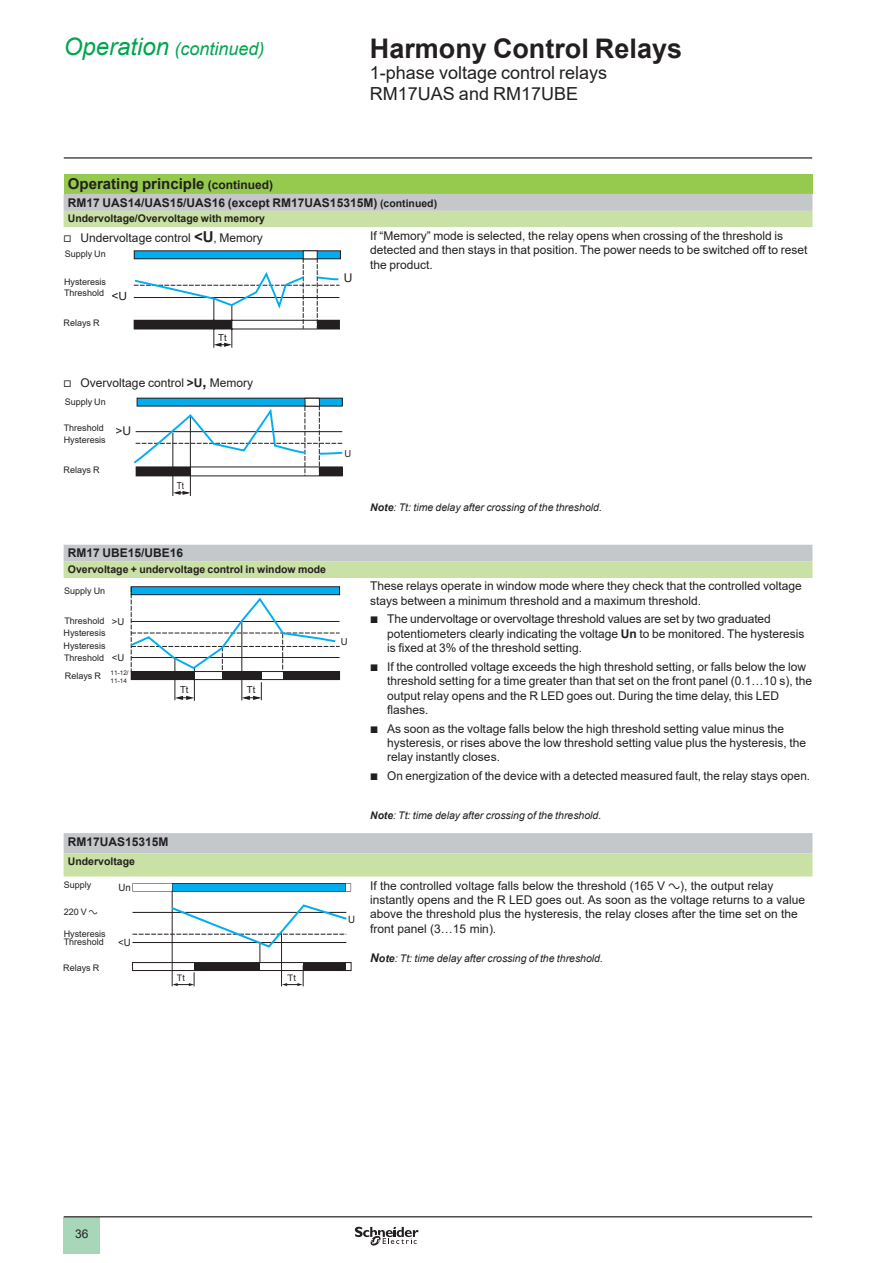
<style>
.page{position:relative;width:893px;height:1263px;background:#fff}
.page>*{position:absolute;margin:0;border:0;box-sizing:border-box;transform-origin:0 0}
.t1{font:700 27px "Arial";color:#231f20}
.t2{font:18px/21px "Arial";color:#231f20}
.t3{font:italic 18px "Arial";color:#00a54f}
.t4{font:700 15px "Arial";color:#231f20}
.t5{font:12.75px "Arial";color:#231f20}
.t6{font:12px/14.4px "Arial";color:#231f20}
.t7{font:700 12px "Arial";color:#231f20}
.t8{font:italic 10.5px "Arial";color:#231f20}
.t9{font:700 10.5px "Arial";color:#231f20}
.t10{font:10.05px "Arial";color:#231f20;scale:.95 1}
.t11{font:9.6px "Arial";color:#231f20}
.t12{font:9.6px "Arial";color:#231f20;scale:.85 1}
.t13{font:9px/11.6px "Arial";color:#231f20}
.t14{font:6.45px/7.6px "Arial";color:#231f20}
.s1{font-size:24px}
.s2{font-size:12px}
.s3{font-size:10.5px}
.s4{font-family:"Graph Schneider"}
.s5{font-weight:700;font-size:15px}
.s6{font-weight:700}
.s7{font-weight:700;font-size:12px}
</style>
<div class="page">
<hr style="left:64px;top:157px;width:748px;height:2px;background:#231f20">
<div style="left:64px;top:1217px;width:36px;height:37px;background:#a7d7b8"></div>
<hr style="left:64px;top:1216px;width:748px;height:1px;background:#231f20">
<svg style="left:355px;top:1226px;width:64px;height:20px"></svg>
<div style="left:64px;top:174px;width:748px;height:20px;background:#96ca4e"></div>
<div style="left:64px;top:194px;width:748px;height:17px;background:#c5c8cb"></div>
<div style="left:64px;top:211px;width:748px;height:16px;background:#c9e1a4"></div>
<svg style="left:64px;top:227px;width:748px;height:744px"></svg>
<div style="left:96px;top:249px;width:257px;height:100px;background:#fff"></div>
<div style="left:134px;top:251px;width:206px;height:8px;background:#00aeef"></div>
<div style="left:303px;top:251px;width:14px;height:8px;background:#fff"></div>
<svg style="left:133px;top:258px;width:207px;height:90px"></svg>
<div style="left:64px;top:320px;width:66px;height:9px;background:#fff"></div>
<div style="left:96px;top:398px;width:257px;height:97px;background:#fff"></div>
<div style="left:137px;top:398px;width:205px;height:8px;background:#00aeef"></div>
<svg style="left:174px;top:491px;width:16px;height:4px"></svg>
<hr style="left:173px;top:433px;width:1px;height:62px;background:#231f20">
<hr style="left:190px;top:415px;width:1px;height:80px;background:#231f20">
<div style="left:305px;top:398px;width:14px;height:8px;background:#fff"></div>
<div style="left:305px;top:398px;width:15px;height:8px;border:1px solid #231f20"></div>
<svg style="left:134px;top:405px;width:209px;height:71px"></svg>
<div style="left:64px;top:467px;width:68px;height:10px;background:#fff"></div>
<div style="left:84px;top:586px;width:269px;height:122px;background:#fff"></div>
<div style="left:131px;top:586px;width:209px;height:9px;border:1px solid #231f20"></div>
<div style="left:131px;top:671px;width:63px;height:9px;background:#231f20"></div>
<div style="left:222px;top:671px;width:39px;height:9px;background:#231f20"></div>
<div style="left:283px;top:671px;width:57px;height:9px;background:#231f20"></div>
<hr style="left:175px;top:658px;width:1px;height:42px;background:#231f20">
<hr style="left:194px;top:668px;width:1px;height:33px;background:#231f20">
<hr style="left:242px;top:622px;width:1px;height:78px;background:#231f20">
<svg style="left:175px;top:696px;width:19px;height:4px"></svg>
<svg style="left:242px;top:682px;width:20px;height:18px"></svg>
<svg style="left:130px;top:587px;width:210px;height:85px"></svg>
<div style="left:65px;top:673px;width:37px;height:9px;background:#fff"></div>
<svg style="left:132px;top:883px;width:219px;height:8px"></svg>
<div style="left:132px;top:962px;width:219px;height:9px;border:1px solid #231f20"></div>
<hr style="left:172px;top:891px;width:1px;height:95px;background:#231f20">
<svg style="left:132px;top:903px;width:217px;height:83px"></svg>
<div style="left:63px;top:965px;width:39px;height:9px;background:#fff"></div>
<div style="left:177px;top:974px;width:11px;height:9px;background:#fff"></div>
<div style="left:64px;top:882px;width:49px;height:8px;background:#fff"></div>
<div style="left:288px;top:974px;width:11px;height:9px;background:#fff"></div>
<h2 class="t3" style="left:64px;top:37px;width:202px"><span class="s1">Operation</span> (continued)</h2>
<h1 class="t1" style="left:370px;top:29px;width:314px">Harmony Control Relays</h1>
<h2 class="t2" style="left:370px;top:62px;width:239px">1-phase voltage control relays<br>RM17UAS and RM17UBE</h2>
<p class="t4" style="left:68px;top:173px;width:207px">Operating principle <span class="s2">(continued)</span></p>
<p class="t7" style="left:68px;top:194px;width:371px">RM17 UAS14/UAS15/UAS16 (except RM17UAS15315M) <span class="s3">(continued)</span></p>
<p class="t9" style="left:68px;top:211px;width:199px">Undervoltage/Overvoltage with memory</p>
<p class="t6" style="left:64px;top:230px;width:201px"><span class="s4">v</span> Undervoltage control <span class="s5">&lt;U</span>, Memory</p>
<p class="t6" style="left:370px;top:228px;width:439px">If “Memory” mode is selected, the relay opens when crossing of the threshold is detected and then stays in that position. The power needs to be switched off to reset the product.</p>
<p class="t13" style="left:65px;top:248px;width:43px">Supply Un</p>
<p class="t13" style="left:64px;top:287px;width:42px">Threshold</p>
<p class="t6" style="left:344px;top:270px;width:10px">U</p>
<p class="t5" style="left:344px;top:270px;width:11px">U</p>
<p class="t13" style="left:64px;top:276px;width:44px">Hysteresis</p>
<p class="t6" style="left:112px;top:289px;width:17px">&lt;U</p>
<p class="t11" style="left:118px;top:291px;width:14px">&lt;U</p>
<p class="t13" style="left:64px;top:317px;width:38px">Relays R</p>
<p class="t11" style="left:218px;top:330px;width:10px">Tt</p>
<p class="t6" style="left:64px;top:375px;width:191px"><span class="s4">v</span> Overvoltage control <span class="s6">&gt;U</span><span class="s5">,</span> Memory</p>
<p class="t11" style="left:117px;top:424px;width:14px">&gt;U</p>
<p class="t13" style="left:65px;top:396px;width:43px">Supply Un</p>
<p class="t13" style="left:64px;top:434px;width:44px">Hysteresis</p>
<p class="t13" style="left:64px;top:422px;width:42px">Threshold</p>
<p class="t6" style="left:115px;top:423px;width:17px">&gt;U</p>
<p class="t13" style="left:64px;top:464px;width:38px">Relays R</p>
<p class="t12" style="left:177px;top:479px;width:10px">Tt</p>
<p class="t11" style="left:345px;top:447px;width:8px">U</p>
<p class="t7" style="left:68px;top:545px;width:117px">RM17 UBE15/UBE16</p>
<p class="t9" style="left:68px;top:562px;width:260px">Overvoltage + undervoltage control in window mode</p>
<p class="t13" style="left:64px;top:584px;width:43px">Supply Un</p>
<p class="t13" style="left:64px;top:615px;width:44px">Threshold<br>Hysteresis</p>
<p class="t13" style="left:64px;top:652px;width:42px">Threshold</p>
<p class="t11" style="left:112px;top:615px;width:14px">&gt;U</p>
<p class="t13" style="left:64px;top:640px;width:44px">Hysteresis</p>
<p class="t11" style="left:112px;top:651px;width:14px">&lt;U</p>
<p class="t14" style="left:111px;top:669px;width:20px">11-12/<br>11-14</p>
<p class="t13" style="left:65px;top:670px;width:38px">Relays R</p>
<p class="t11" style="left:180px;top:683px;width:10px">Tt</p>
<p class="t11" style="left:247px;top:683px;width:10px">Tt</p>
<p class="t11" style="left:341px;top:635px;width:8px">U</p>
<p class="t7" style="left:68px;top:833px;width:102px">RM17UAS15315M</p>
<p class="t9" style="left:68px;top:854px;width:69px">Undervoltage</p>
<p class="t13" style="left:64px;top:879px;width:29px">Supply</p>
<p class="t13" style="left:64px;top:906px;width:35px">220 V <span class="s4">a</span></p>
<p class="t13" style="left:64px;top:930px;width:44px;line-height:8.1px">Hysteresis<br>Threshold</p>
<p class="t13" style="left:63px;top:962px;width:38px">Relays R</p>
<p class="t10" style="left:118px;top:880px;width:14px">Un</p>
<p class="t10" style="left:118px;top:935px;width:15px">&lt;U</p>
<p class="t13" style="left:177px;top:972px;width:10px">Tt</p>
<p class="t13" style="left:288px;top:972px;width:10px">Tt</p>
<p class="t10" style="left:179px;top:971px;width:11px">Tt</p>
<p class="t10" style="left:288px;top:971px;width:11px">Tt</p>
<p class="t10" style="left:348px;top:913px;width:9px">U</p>
<p class="t8" style="left:370px;top:500px;width:233px"><span class="s6">Note</span>: Tt: time delay after crossing of the threshold.</p>
<p class="t6" style="left:370px;top:579px;width:433px">These relays operate in window mode where they check that the controlled voltage stays between a minimum threshold and a maximum threshold.</p>
<p class="t6" style="left:387px;top:612px;width:419px;text-indent:-17px"><span class="s4">b</span> The undervoltage or overvoltage threshold values are set by two graduated potentiometers clearly indicating the voltage <span class="s6">Un</span> to be monitored. The hysteresis is fixed at 3% of the threshold setting.</p>
<p class="t6" style="left:387px;top:659px;width:426px;text-indent:-17px"><span class="s4">b</span> If the controlled voltage exceeds the high threshold setting, or falls below the low threshold setting for a time greater than that set on the front panel (0.1…10 s), the output relay opens and the R LED goes out. During the time delay, this LED flashes.</p>
<p class="t6" style="left:387px;top:721px;width:420px;text-indent:-17px"><span class="s4">b</span> As soon as the voltage falls below the high threshold setting value minus the hysteresis, or rises above the low threshold setting value plus the hysteresis, the relay instantly closes.</p>
<p class="t6" style="left:370px;top:769px;width:441px"><span class="s4">b</span> On energization of the device with a detected measured fault, the relay stays open.</p>
<p class="t8" style="left:370px;top:808px;width:233px"><span class="s6">Note</span>: Tt: time delay after crossing of the threshold.</p>
<p class="t6" style="left:370px;top:878px;width:436px">If the controlled voltage falls below the threshold (165 V <span class="s4">a</span>), the output relay instantly opens and the R LED goes out. As soon as the voltage returns to a value above the threshold plus the hysteresis, the relay closes after the time set on the front panel (3…15 min).</p>
<p class="t8" style="left:370px;top:951px;width:234px"><span class="s7">N</span><span class="s6">ote</span>: Tt: time delay after crossing of the threshold.</p>
<p class="t6" style="left:75px;top:1226px;width:15px">36</p>
</div>
